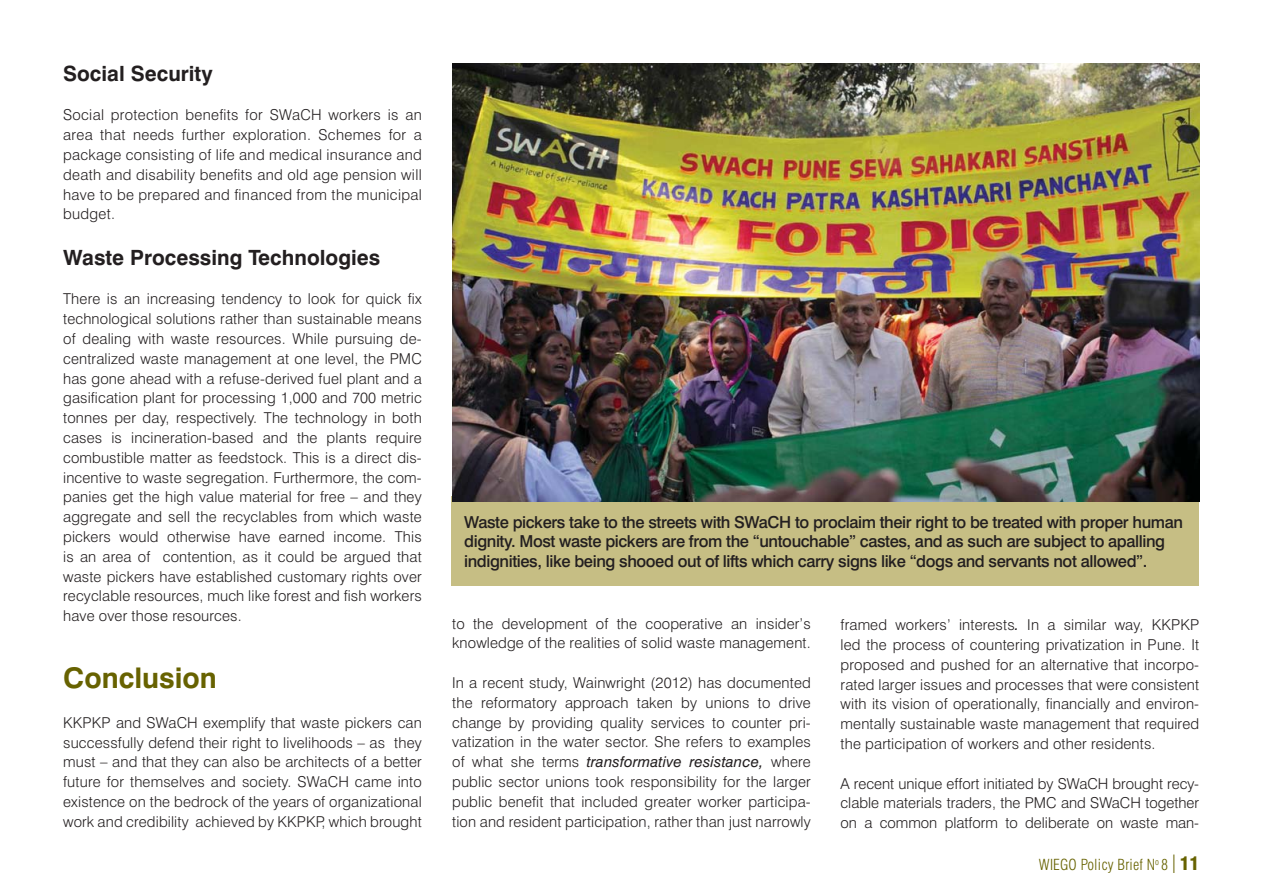
<style>
.page{position:relative;width:1263px;height:893px;background:#fff}
.page>*{position:absolute;margin:0;border:0;box-sizing:border-box;transform-origin:0 0}
.t1{font:700 28.5px "Swiss 721 BT";color:#676200}
.t2{font:700 21px "Swiss 721 BT";color:#231f20}
.t3{font:500 16.5px/19.8px "Swiss 721 BT";letter-spacing:-.025em;color:#231f20}
.t4{font:300 15px/19.8px "Swiss 721 BT";letter-spacing:.01em;color:#231f20;text-align:justify}
.t5{font:300 condensed 15px "Swiss 721 BT";letter-spacing:.01em;color:#676200}
.s1{font-weight:400;font-style:italic}
.s2{font-size:24.75px}
.s3{font-weight:900;font-size:18px}
</style>
<div class="page">
<div style="left:451px;top:496px;width:748px;height:89px;background:#c6be84"></div>
<img style="left:452px;top:64px;width:747px;height:437px">
<h2 class="t2" style="left:63px;top:61px;width:151px">Social Security</h2>
<p class="t4" style="left:63px;top:105px;width:360px">Social protection benefits for SWaCH workers is an area that needs further exploration. Schemes for a package consisting of life and medical insurance and death and disability benefits and old age pension will have to be prepared and financed from the municipal budget.</p>
<h2 class="t2" style="left:63px;top:244px;width:319px">Waste Processing Technologies</h2>
<p class="t4" style="left:63px;top:289px;width:360px">There is an increasing tendency to look for quick fix technological solutions rather than sustainable means of dealing with waste resources. While pursuing de&shy;centralized waste management at one level, the PMC has gone ahead with a refuse-derived fuel plant and a gasification plant for processing 1,000 and 700 metric tonnes per day, respectively. The technology in both cases is incineration-based and the plants require combustible matter as feedstock. This is a direct dis&shy;incentive to waste segregation. Furthermore, the com&shy;panies get the high value material for free – and they aggregate and sell the recyclables from which waste pickers would otherwise have earned income. This is an area of contention, as it could be argued that waste pickers have established customary rights over recyclable resources, much like forest and fish workers have over those resources.</p>
<h1 class="t1" style="left:63px;top:661px;width:155px">Conclusion</h1>
<p class="t4" style="left:63px;top:712px;width:360px">KKPKP and SWaCH exemplify that waste pickers can successfully defend their right to livelihoods – as they must – and that they can also be architects of a better future for themselves and society. SWaCH came into existence on the bedrock of the years of organizational work and credibility achieved by KKPKP, which brought</p>
<p class="t3" style="left:464px;top:512px;width:720px">Waste pickers take to the streets with SWaCH to proclaim their right to be treated with proper human dignity. Most waste pickers are from the “untouchable” castes, and as such are subject to apalling indignities, like being shooed out of lifts which carry signs like “dogs and servants not allowed”.</p>
<p class="t4" style="left:452px;top:613px;width:360px">to the development of the cooperative an insider’s knowledge of the realities of solid waste management.</p>
<p class="t4" style="left:452px;top:673px;width:360px">In a recent study, Wainwright (2012) has documented the reformatory approach taken by unions to drive change by providing quality services to counter pri&shy;vatization in the water sector. She refers to examples of what she terms <span class="s1">transformative resistance,</span> where public sector unions took responsibility for the larger public benefit that included greater worker participa&shy;tion and resident participation, rather than just narrowly</p>
<p class="t4" style="left:840px;top:615px;width:360px">framed workers’ interests<span class="s1">.</span> In a similar way, KKPKP led the process of countering privatization in Pune. It proposed and pushed for an alternative that incorpo&shy;rated larger issues and processes that were consistent with its vision of operationally, financially and environ&shy;mentally sustainable waste management that required the participation of workers and other residents.</p>
<p class="t4" style="left:840px;top:773px;width:360px">A recent unique effort initiated by SWaCH brought recy&shy;clable materials traders, the PMC and SWaCH together on a common platform to deliberate on waste man-</p>
<p class="t5" style="left:1039px;top:856px;width:162px">WIEGO Policy Brief N<sup>o</sup> 8 <span class="s2">I</span> <span class="s3">11</span></p>
</div>
